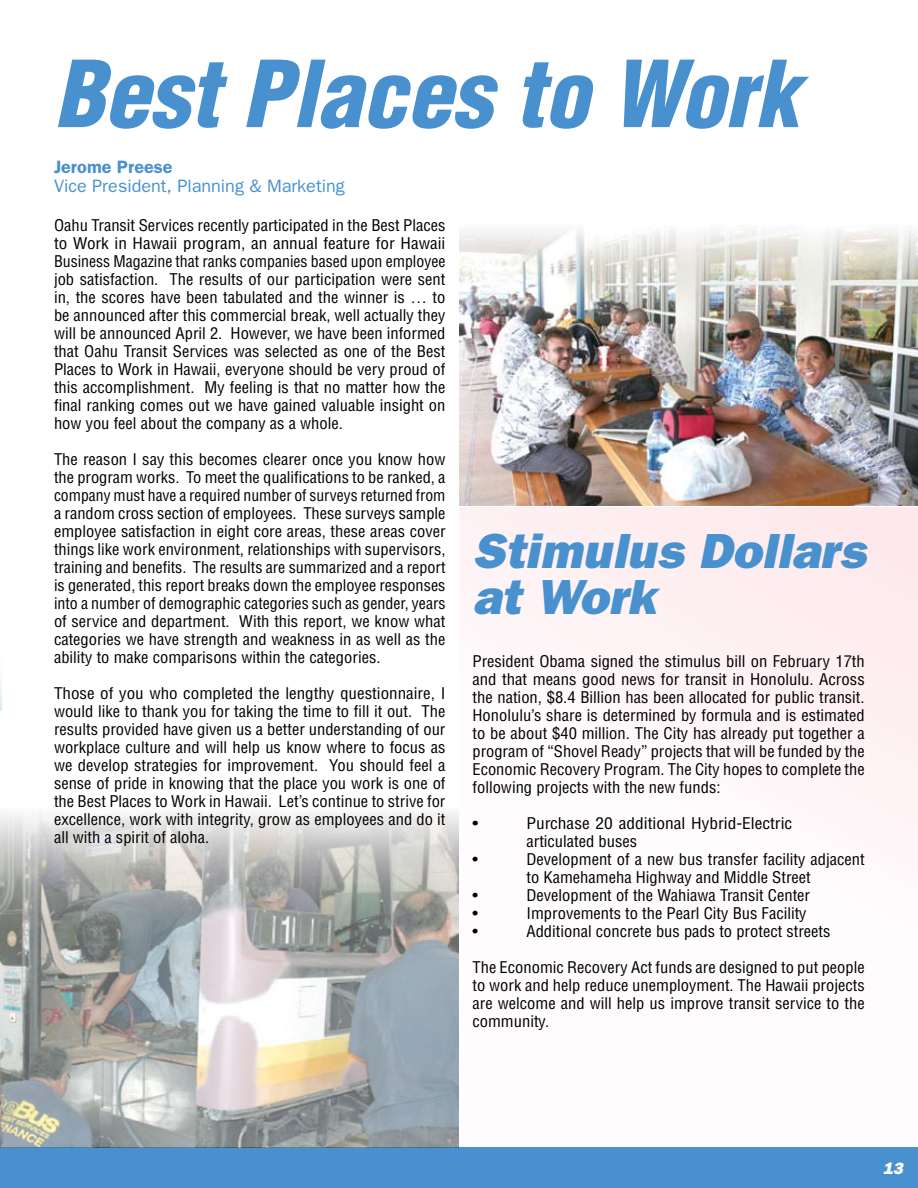
<style>
.page{position:relative;width:918px;height:1188px;background:#fff}
.page>*{position:absolute;margin:0;border:0;box-sizing:border-box;transform-origin:0 0}
.t1{font:italic 900 condensed 90px "Helvetica";color:#4891ce}
.t2{font:italic 800 49.5px/46.5px "Franklin Gothic";color:#4891ce}
.t3{font:18px "Franklin Gothic";color:#4891ce}
.t4{font:600 18px "Franklin Gothic";color:#4891ce}
.t5{font:italic 800 16.5px "Franklin Gothic";color:#fff}
.t6{font:condensed 15.75px/18px "Helvetica";color:#000;text-align:justify;scale:1.05 1}
.t7{font:condensed 15.75px/18px "Helvetica";color:#000;text-align:justify;scale:1.08 1}
.t8{font:condensed 15.75px/18px "Helvetica";color:#000;scale:1.1 1}
</style>
<div class="page">
<div style="left:459px;top:507px;width:459px;height:642px;background:linear-gradient(to right,#fefafc,#fef4f6)"></div>
<svg style="left:0;top:682px;width:1px;height:29px"></svg>
<div style="left:0;top:1148px;width:918px;height:40px;background:#4891ce"></div>
<img style="left:0;top:811px;width:459px;height:337px">
<img style="left:459px;top:228px;width:459px;height:278px">
<h1 class="t1" style="left:54px;top:38px;width:747px">Best Places to Work</h1>
<p class="t4" style="left:54px;top:156px;width:120px">Jerome Preese</p>
<p class="t3" style="left:54px;top:176px;width:292px">Vice President, Planning &amp; Marketing</p>
<p class="t6" style="left:54px;top:216px;width:374px">Oahu Transit Services recently participated in the Best Places to Work in Hawaii program, an annual feature for Hawaii Business Magazine that ranks companies based upon employee job satisfaction. The results of our participation were sent in, the scores have been tabulated and the winner is … to be announced after this commercial break, well actually they will be announced April 2. However, we have been informed that Oahu Transit Services was selected as one of the Best Places to Work in Hawaii, everyone should be very proud of this accomplishment. My feeling is that no matter how the final ranking comes out we have gained valuable insight on how you feel about the company as a whole.</p>
<p class="t6" style="left:54px;top:450px;width:374px">The reason I say this becomes clearer once you know how the program works. To meet the qualifications to be ranked, a company must have a required number of surveys returned from a random cross section of employees. These surveys sample employee satisfaction in eight core areas, these areas cover things like work environment, relationships with supervisors, training and benefits. The results are summarized and a report is generated, this report breaks down the employee responses into a number of demographic categories such as gender, years of service and department. With this report, we know what categories we have strength and weakness in as well as the ability to make comparisons within the categories.</p>
<p class="t7" style="left:54px;top:684px;width:364px">Those of you who completed the lengthy questionnaire, I would like to thank you for taking the time to fill it out. The results provided have given us a better understanding of our workplace culture and will help us know where to focus as we develop strategies for improvement. You should feel a sense of pride in knowing that the place you work is one of the Best Places to Work in Hawaii. Let’s continue to strive for excellence, work with integrity, grow as employees and do it all with a spirit of aloha.</p>
<h2 class="t2" style="left:472px;top:527px;width:395px">Stimulus Dollars at Work</h2>
<p class="t6" style="left:472px;top:652px;width:375px">President Obama signed the stimulus bill on February 17th and that means good news for transit in Honolulu. Across the nation, $8.4 Billion has been allocated for public transit.<br>Honolulu’s share is determined by formula and is estimated to be about $40 million. The City has already put together a program of “Shovel Ready” projects that will be funded by the Economic Recovery Program. The City hopes to complete the following projects with the new funds:</p>
<p class="t8" style="left:472px;top:814px;width:7px">•</p>
<p class="t8" style="left:526px;top:814px;width:243px">Purchase 20 additional Hybrid-Electric articulated buses</p>
<p class="t6" style="left:473px;top:850px;width:7px">•</p>
<p class="t6" style="left:526px;top:850px;width:324px">Development of a new bus transfer facility adjacent to Kamehameha Highway and Middle Street</p>
<p class="t6" style="left:473px;top:886px;width:7px">•</p>
<p class="t6" style="left:526px;top:886px;width:272px">Development of the Wahiawa Transit Center</p>
<p class="t6" style="left:473px;top:904px;width:7px">•</p>
<p class="t6" style="left:526px;top:904px;width:268px">Improvements to the Pearl City Bus Facility</p>
<p class="t6" style="left:473px;top:922px;width:7px">•</p>
<p class="t6" style="left:526px;top:922px;width:291px">Additional concrete bus pads to protect streets</p>
<p class="t6" style="left:472px;top:958px;width:375px">The Economic Recovery Act funds are designed to put people to work and help reduce unemployment. The Hawaii projects are welcome and will help us improve transit service to the community.</p>
<p class="t5" style="left:883px;top:1159px;width:21px">13</p>
</div>
